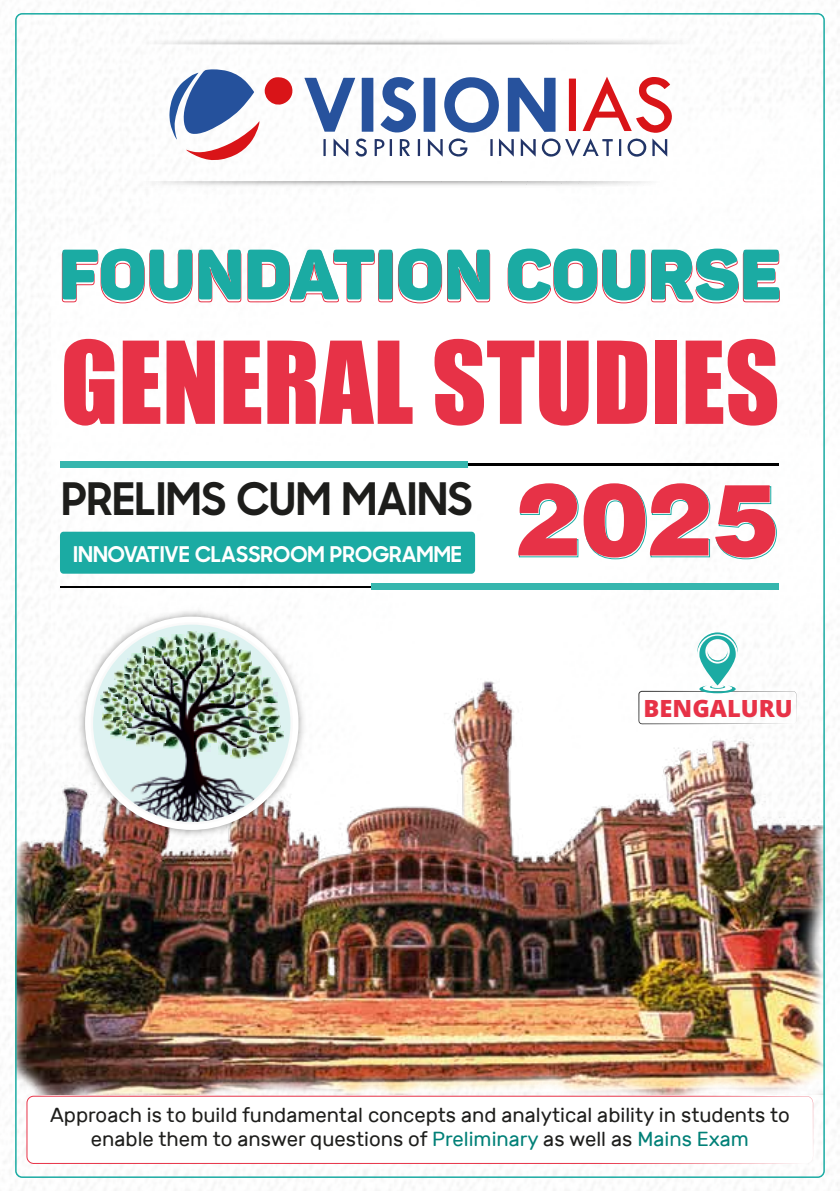
<style>
.page{position:relative;width:840px;height:1191px;background:#fff}
.page>*{position:absolute;margin:0;border:0;box-sizing:border-box;transform-origin:0 0}
.t1{font:105.2px "Impact";color:#e73247}
.t2{font:900 100px "Swiss 721 BT";color:#e73247}
.t3{font:70.2px "Panton Black Caps";color:#1baba3}
.t4{font:700 44.8px "Samsung Sharp Sans";color:#1d1d1b}
.t5{font:800 23.6px "Open Sans";color:#e73247}
.t6{font:700 21.6px "Samsung Sharp Sans";color:#fff}
.t7{font:20.2px/24.4px "Rubik";color:#1e1e1c;text-align:center}
.s1{color:#018077}
</style>
<div class="page">
<img style="left:18px;top:287px;width:803px;height:807px">
<img style="left:74px;top:605px;width:236px;height:236px">
<img style="left:80px;top:611px;width:224px;height:224px">
<div style="left:93px;top:624px;width:197px;height:198px;background:#ddf2f1;border-radius:50%"></div>
<img style="left:125px;top:758px;width:144px;height:64px">
<img style="left:100px;top:631px;width:183px;height:127px">
<div style="left:85px;top:616px;width:213px;height:214px;border:6px solid #fff;border-radius:50%"></div>
<svg style="left:638px;top:632px;width:158px;height:92px"></svg>
<svg style="left:26px;top:1095px;width:786px;height:69px"></svg>
<svg style="left:147px;top:30px;width:536px;height:14px"></svg>
<svg style="left:152px;top:181px;width:494px;height:5px"></svg>
<svg style="left:304px;top:77px;width:368px;height:80px"></svg>
<svg style="left:169px;top:69px;width:124px;height:91px"></svg>
<svg style="left:62px;top:250px;width:130px;height:53px"></svg>
<svg style="left:198px;top:251px;width:43px;height:51px"></svg>
<svg style="left:247px;top:251px;width:127px;height:51px"></svg>
<div style="left:378px;top:252px;width:14px;height:50px;border:1px solid #e73247;border-radius:3px"></div>
<svg style="left:397px;top:250px;width:93px;height:53px"></svg>
<svg style="left:507px;top:250px;width:272px;height:53px"></svg>
<div style="left:60px;top:532px;width:415px;height:41px;background:#1baba3;border-radius:4px"></div>
<hr style="left:60px;top:463px;width:718px;height:2px;background:#000">
<div style="left:60px;top:461px;width:407px;height:6px;background:#36b6ae"></div>
<hr style="left:61px;top:586px;width:717px;height:2px;background:#000">
<div style="left:371px;top:584px;width:407px;height:6px;background:#36b6ae"></div>
<svg style="left:518px;top:484px;width:60px;height:73px"></svg>
<svg style="left:584px;top:484px;width:125px;height:75px"></svg>
<svg style="left:715px;top:486px;width:61px;height:73px"></svg>
<h3 class="t3" style="left:59px;top:229px;width:723px">FOUNDATION COURSE</h3>
<h1 class="t1" style="left:60px;top:301px;width:720px">GENERAL STUDIES</h1>
<h3 class="t4" style="left:61px;top:465px;width:412px">PRELIMS CUM MAINS</h3>
<h2 class="t2" style="left:515px;top:459px;width:264px">2025</h2>
<p class="t6" style="left:73px;top:538px;width:390px">INNOVATIVE CLASSROOM PROGRAMME</p>
<p class="t5" style="left:643px;top:692px;width:150px">BENGALURU</p>
<p class="t7" style="left:50px;top:1103px;width:740px">Approach is to build fundamental concepts and analytical ability in students to enable them to answer questions of <span class="s1">Preliminary</span> as well as <span class="s1">Mains Exam</span></p>
</div>
